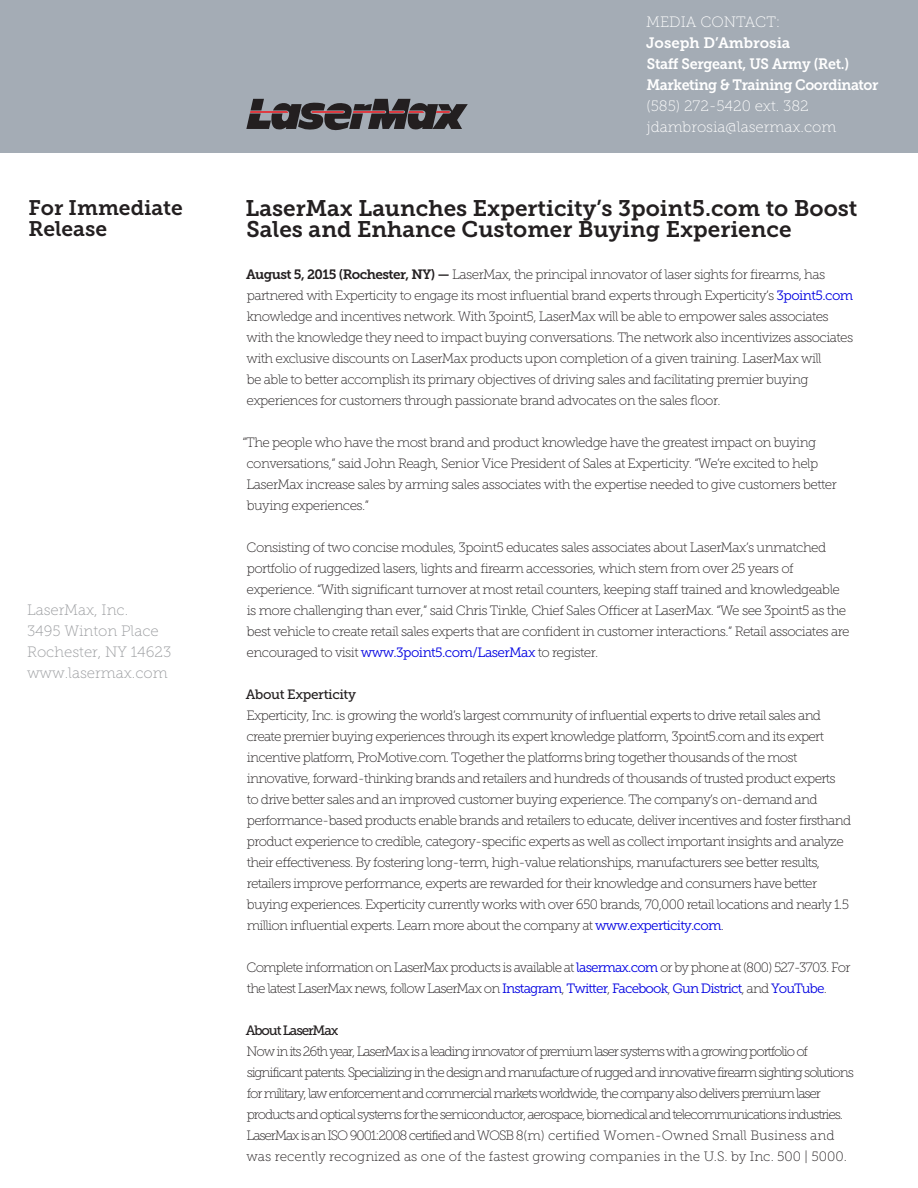
<style>
.page{position:relative;width:918px;height:1188px;background:#fff}
.page>*{position:absolute;margin:0;border:0;box-sizing:border-box;transform-origin:0 0}
.t1{font:22.5px/21px "Museo Slab 700";color:#231f20}
.t2{font:21px/21px "Museo Slab 700";color:#231f20}
.t3{font:15px/21px "Museo Slab 700";letter-spacing:-.02em;color:#fff}
.t4{font:15px/21px "Museo Slab 100";color:#999b9e}
.t5{font:15px/21px "Museo Slab 100";color:#fff}
.t6{font:13.5px/21px "Museo Slab 100";letter-spacing:-.05em;color:#231f20}
.t7{font:13.5px/21px "Museo Slab 100";letter-spacing:-.08em;color:#231f20}
.t8{font:13.5px "Museo Slab 500";letter-spacing:-.08em;color:#231f20}
.s1{font-family:"Museo Slab 700"}
.s2{font-family:"Museo Slab 300";color:#0000e1}
.s3{font-family:"Museo Slab 500"}
</style>
<div class="page">
<div style="left:0;top:0;width:918px;height:153px;background:#a4acb5"></div>
<svg style="left:246px;top:99px;width:222px;height:31px"></svg>
<h2 class="t2" style="left:28px;top:197px;width:156px">For Immediate<br>Release</h2>
<p class="t4" style="left:27px;top:599px;width:146px">LaserMax, Inc.<br>3495 Winton Place<br>Rochester, NY 14623 www.lasermax.com</p>
<p class="t5" style="left:646px;top:11px;width:136px">MEDIA CONTACT:</p>
<p class="t3" style="left:646px;top:32px;width:234px">Joseph D’Ambrosia<br>Staff Sergeant, US Army (Ret.)<br>Marketing &amp; Training Coordinator</p>
<p class="t5" style="left:646px;top:95px;width:191px">(585) 272-5420 ext. 382 jdambrosia@lasermax.com</p>
<p class="t1" style="left:246px;top:198px;width:613px">LaserMax Launches Experticity’s 3point5.com to Boost<br>Sales and Enhance Customer Buying Experience</p>
<p class="t6" style="left:246px;top:264px;width:609px"><span class="s1">August 5, 2015 (Rochester, NY) —</span> LaserMax, the principal innovator of laser sights for firearms, has partnered with Experticity to engage its most influential brand experts through Experticity’s <span class="s2">3point5.com </span>knowledge and incentives network. With 3point5, LaserMax will be able to empower sales associates with the knowledge they need to impact buying conversations. The network also incentivizes associates with exclusive discounts on LaserMax products upon completion of a given training. LaserMax will<br>be able to better accomplish its primary objectives of driving sales and facilitating premier buying experiences for customers through passionate brand advocates on the sales floor.</p>
<p class="t6" style="left:243px;top:432px;width:596px">“The people who have the most brand and product knowledge have the greatest impact on buying conversations,” said John Reagh, Senior Vice President of Sales at Experticity. “We’re excited to help LaserMax increase sales by arming sales associates with the expertise needed to give customers better buying experiences.”</p>
<p class="t6" style="left:247px;top:537px;width:605px">Consisting of two concise modules, 3point5 educates sales associates about LaserMax’s unmatched portfolio of ruggedized lasers, lights and firearm accessories, which stem from over 25 years of experience. “With significant turnover at most retail counters, keeping staff trained and knowledgeable is more challenging than ever,” said Chris Tinkle, Chief Sales Officer at LaserMax. “We see 3point5 as the best vehicle to create retail sales experts that are confident in customer interactions.” Retail associates are encouraged to visit <span class="s2">www.3point5.com/LaserMax</span> to register.</p>
<p class="t6" style="left:246px;top:684px;width:607px"><span class="s3">About Experticity<br></span>Experticity, Inc. is growing the world’s largest community of influential experts to drive retail sales and create premier buying experiences through its expert knowledge platform, 3point5.com and its expert incentive platform, ProMotive.com. Together the platforms bring together thousands of the most innovative, forward-thinking brands and retailers and hundreds of thousands of trusted product experts<br>to drive better sales and an improved customer buying experience. The company’s on-demand and performance-based products enable brands and retailers to educate, deliver incentives and foster firsthand product experience to credible, category-specific experts as well as collect important insights and analyze their effectiveness. By fostering long-term, high-value relationships, manufacturers see better results, retailers improve performance, experts are rewarded for their knowledge and consumers have better buying experiences. Experticity currently works with over 650 brands, 70,000 retail locations and nearly 1.5 million influential experts. Learn more about the company at <span class="s2">www.experticity.com</span>.</p>
<p class="t6" style="left:247px;top:957px;width:605px">Complete information on LaserMax products is available at <span class="s2">lasermax.com</span> or by phone at (800) 527-3703. For the latest LaserMax news, follow LaserMax on <span class="s2">Instagram</span>, <span class="s2">Twitter</span>, <span class="s2">Facebook</span>, <span class="s2">Gun District</span>, and <span class="s2">YouTube</span>.</p>
<p class="t8" style="left:246px;top:1023px;width:94px">About LaserMax</p>
<p class="t7" style="left:247px;top:1041px;width:609px">Now in its 26th year, LaserMax is a leading innovator of premium laser systems with a growing portfolio of significant patents. Specializing in the design and manufacture of rugged and innovative firearm sighting solutions for military, law enforcement and commercial markets worldwide, the company also delivers premium laser products and optical systems for the semiconductor, aerospace, biomedical and telecommunications industries.<br>LaserMax is an ISO 9001:2008 certified and WOSB 8(m) certified Women-Owned Small Business and was recently recognized as one of the fastest growing companies in the U.S. by Inc. 500 | 5000.</p>
</div>
